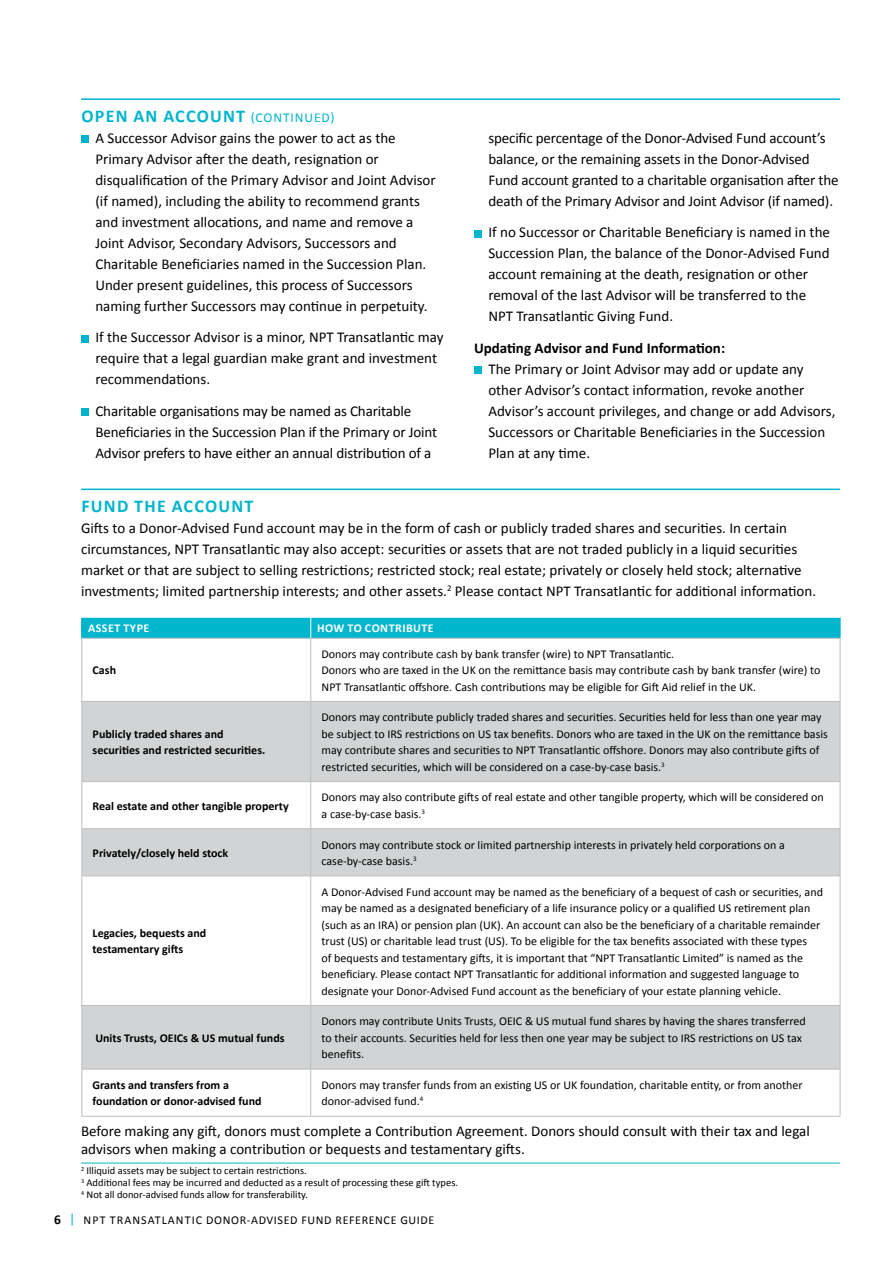
<style>
.page{position:relative;width:894px;height:1263px;background:#fff}
.page>*{position:absolute;margin:0;border:0;box-sizing:border-box;transform-origin:0 0}
.t1{font:700 18px "Calibri";letter-spacing:.07em;color:#00b5cb}
.t2{font:15px/21px "Calibri";color:#000}
.t3{font:700 15px "Calibri";color:#000}
.t4{font:12px/16.5px "Calibri";color:#000}
.t5{font:700 12px/16.5px "Calibri";color:#000}
.t6{font:12px "Calibri";letter-spacing:.05em;color:#000}
.t7{font:700 12px "Calibri";letter-spacing:.04em;color:#fff}
.t8{font:10.5px/12px "Calibri";color:#000}
.s1{font-weight:400;font-size:13.5px}
.s2{font-weight:700;font-size:13.5px}
.s3{font-size:13.5px;color:#00b5cb}
</style>
<div class="page">
<hr style="left:81px;top:98px;width:758px;height:2px;background:#00b5cb">
<div style="left:81px;top:135px;width:8px;height:7px;background:#00b5cb"></div>
<div style="left:81px;top:335px;width:8px;height:7px;background:#00b5cb"></div>
<div style="left:81px;top:409px;width:8px;height:7px;background:#00b5cb"></div>
<div style="left:474px;top:230px;width:7px;height:7px;background:#00b5cb"></div>
<div style="left:474px;top:367px;width:7px;height:7px;background:#00b5cb"></div>
<hr style="left:81px;top:488px;width:758px;height:2px;background:#00b5cb">
<svg style="left:82px;top:702px;width:757px;height:366px;fill:#d1d3d4"></svg>
<hr style="left:81px;top:638px;width:1px;height:63px;background:#bcbec0">
<hr style="left:310px;top:638px;width:1px;height:63px;background:#bcbec0">
<hr style="left:839px;top:638px;width:1px;height:63px;background:#bcbec0">
<hr style="left:81px;top:638px;width:229px;height:1px;background:#bcbec0">
<hr style="left:310px;top:638px;width:530px;height:1px;background:#bcbec0">
<hr style="left:81px;top:701px;width:229px;height:1px;background:#bcbec0">
<hr style="left:81px;top:702px;width:1px;height:79px;background:#bcbec0">
<hr style="left:310px;top:701px;width:530px;height:1px;background:#bcbec0">
<hr style="left:310px;top:702px;width:1px;height:79px;background:#bcbec0">
<hr style="left:839px;top:702px;width:1px;height:79px;background:#bcbec0">
<hr style="left:81px;top:781px;width:229px;height:1px;background:#bcbec0">
<hr style="left:81px;top:782px;width:1px;height:46px;background:#bcbec0">
<hr style="left:310px;top:781px;width:530px;height:1px;background:#bcbec0">
<hr style="left:310px;top:782px;width:1px;height:46px;background:#bcbec0">
<hr style="left:839px;top:782px;width:1px;height:46px;background:#bcbec0">
<hr style="left:81px;top:828px;width:229px;height:1px;background:#bcbec0">
<hr style="left:81px;top:829px;width:1px;height:46px;background:#bcbec0">
<hr style="left:310px;top:828px;width:530px;height:1px;background:#bcbec0">
<hr style="left:310px;top:829px;width:1px;height:46px;background:#bcbec0">
<hr style="left:839px;top:829px;width:1px;height:46px;background:#bcbec0">
<hr style="left:81px;top:875px;width:229px;height:1px;background:#bcbec0">
<hr style="left:81px;top:876px;width:1px;height:129px;background:#bcbec0">
<hr style="left:310px;top:875px;width:530px;height:1px;background:#bcbec0">
<hr style="left:310px;top:876px;width:1px;height:129px;background:#bcbec0">
<hr style="left:839px;top:876px;width:1px;height:129px;background:#bcbec0">
<hr style="left:81px;top:1005px;width:229px;height:1px;background:#bcbec0">
<hr style="left:81px;top:1005px;width:1px;height:63px;background:#bcbec0">
<hr style="left:310px;top:1005px;width:530px;height:1px;background:#bcbec0">
<hr style="left:310px;top:1005px;width:1px;height:63px;background:#bcbec0">
<hr style="left:839px;top:1005px;width:1px;height:63px;background:#bcbec0">
<hr style="left:81px;top:1068px;width:229px;height:1px;background:#bcbec0">
<hr style="left:81px;top:1069px;width:1px;height:46px;background:#bcbec0">
<hr style="left:310px;top:1068px;width:530px;height:1px;background:#bcbec0">
<hr style="left:310px;top:1069px;width:1px;height:46px;background:#bcbec0">
<hr style="left:839px;top:1069px;width:1px;height:46px;background:#bcbec0">
<hr style="left:81px;top:1115px;width:229px;height:1px;background:#bcbec0">
<hr style="left:310px;top:1115px;width:530px;height:1px;background:#bcbec0">
<svg style="left:81px;top:617px;width:759px;height:21px;background:#0cb7cd"></svg>
<hr style="left:81px;top:1162px;width:758px;height:1px;background:#00b5cb">
<p class="t1" style="left:81px;top:104px;width:255px">OPEN AN ACCOUNT <span class="s1">(CONTINUED)</span></p>
<p class="t2" style="left:95px;top:127px;width:342px">A Successor Advisor gains the power to act as the Primary Advisor after the death, resignation or disqualification of the Primary Advisor and Joint Advisor (if named), including the ability to recommend grants and investment allocations, and name and remove a Joint Advisor, Secondary Advisors, Successors and Charitable Beneficiaries named in the Succession Plan.<br>Under present guidelines, this process of Successors naming further Successors may continue in perpetuity.</p>
<p class="t2" style="left:95px;top:327px;width:349px">If the Successor Advisor is a minor, NPT Transatlantic may require that a legal guardian make grant and investment recommendations.</p>
<p class="t2" style="left:95px;top:401px;width:343px">Charitable organisations may be named as Charitable<br>Beneficiaries in the Succession Plan if the Primary or Joint<br>Advisor prefers to have either an annual distribution of a</p>
<p class="t2" style="left:488px;top:127px;width:351px">specific percentage of the Donor-Advised Fund account’s balance, or the remaining assets in the Donor-Advised Fund account granted to a charitable organisation after the death of the Primary Advisor and Joint Advisor (if named).</p>
<p class="t2" style="left:488px;top:222px;width:343px">If no Successor or Charitable Beneficiary is named in the Succession Plan, the balance of the Donor-Advised Fund account remaining at the death, resignation or other removal of the last Advisor will be transferred to the NPT Transatlantic Giving Fund.</p>
<p class="t3" style="left:474px;top:339px;width:252px">Updating Advisor and Fund Information:</p>
<p class="t2" style="left:488px;top:359px;width:348px">The Primary or Joint Advisor may add or update any other Advisor’s contact information, revoke another Advisor’s account privileges, and change or add Advisors, Successors or Charitable Beneficiaries in the Succession Plan at any time.</p>
<p class="t1" style="left:81px;top:494px;width:173px">FUND THE ACCOUNT</p>
<p class="t2" style="left:81px;top:517px;width:736px">Gifts to a Donor-Advised Fund account may be in the form of cash or publicly traded shares and securities. In certain circumstances, NPT Transatlantic may also accept: securities or assets that are not traded publicly in a liquid securities market or that are subject to selling restrictions; restricted stock; real estate; privately or closely held stock; alternative investments; limited partnership interests; and other assets.<sup>2</sup> Please contact NPT Transatlantic for additional information.</p>
<p class="t7" style="left:88px;top:620px;width:63px">ASSET TYPE</p>
<p class="t7" style="left:317px;top:620px;width:118px">HOW TO CONTRIBUTE</p>
<p class="t5" style="left:93px;top:662px;width:25px">Cash</p>
<p class="t4" style="left:321px;top:645px;width:500px">Donors may contribute cash by bank transfer (wire) to NPT Transatlantic.<br>Donors who are taxed in the UK on the remittance basis may contribute cash by bank transfer (wire) to<br>NPT Transatlantic offshore. Cash contributions may be eligible for Gift Aid relief in the UK.</p>
<p class="t5" style="left:93px;top:725px;width:174px">Publicly traded shares and securities and restricted securities.</p>
<p class="t4" style="left:321px;top:709px;width:507px">Donors may contribute publicly traded shares and securities. Securities held for less than one year may be subject to IRS restrictions on US tax benefits. Donors who are taxed in the UK on the remittance basis may contribute shares and securities to NPT Transatlantic offshore. Donors may also contribute gifts of restricted securities, which will be considered on a case-by-case basis.<sup>3</sup></p>
<p class="t5" style="left:93px;top:797px;width:197px">Real estate and other tangible property</p>
<p class="t4" style="left:321px;top:789px;width:503px">Donors may also contribute gifts of real estate and other tangible property, which will be considered on a case-by-case basis.<sup>3</sup></p>
<p class="t5" style="left:93px;top:844px;width:137px">Privately/closely held stock</p>
<p class="t4" style="left:321px;top:836px;width:464px">Donors may contribute stock or limited partnership interests in privately held corporations on a case-by-case basis.<sup>3</sup></p>
<p class="t5" style="left:93px;top:924px;width:115px">Legacies, bequests and testamentary gifts</p>
<p class="t5" style="left:95px;top:1029px;width:191px">Units Trusts, OEICs &amp; US mutual funds</p>
<p class="t4" style="left:321px;top:883px;width:502px">A Donor-Advised Fund account may be named as the beneficiary of a bequest of cash or securities, and may be named as a designated beneficiary of a life insurance policy or a qualified US retirement plan (such as an IRA) or pension plan (UK). An account can also be the beneficiary of a charitable remainder trust (US) or charitable lead trust (US). To be eligible for the tax benefits associated with these types<br>of bequests and testamentary gifts, it is important that “NPT Transatlantic Limited” is named as the beneficiary. Please contact NPT Transatlantic for additional information and suggested language to designate your Donor-Advised Fund account as the beneficiary of your estate planning vehicle.</p>
<p class="t4" style="left:321px;top:1013px;width:485px">Donors may contribute Units Trusts, OEIC &amp; US mutual fund shares by having the shares transferred to their accounts. Securities held for less then one year may be subject to IRS restrictions on US tax benefits.</p>
<p class="t5" style="left:93px;top:1076px;width:170px">Grants and transfers from a foundation or donor-advised fund</p>
<p class="t4" style="left:321px;top:1076px;width:482px">Donors may transfer funds from an existing US or UK foundation, charitable entity, or from another donor-advised fund.<sup>4</sup></p>
<p class="t2" style="left:81px;top:1122px;width:730px;line-height:18px">Before making any gift, donors must complete a Contribution Agreement. Donors should consult with their tax and legal advisors when making a contribution or bequests and testamentary gifts.</p>
<p class="t8" style="left:81px;top:1164px;width:378px"><sup>2</sup> Illiquid assets may be subject to certain restrictions.<br><sup>3</sup> Additional fees may be incurred and deducted as a result of processing these gift types.<br><sup>4</sup> Not all donor-advised funds allow for transferability.</p>
<p class="t6" style="left:54px;top:1212px;width:382px"><span class="s2">6</span> <span class="s3">|</span> NPT TRANSATLANTIC DONOR-ADVISED FUND REFERENCE GUIDE</p>
</div>
